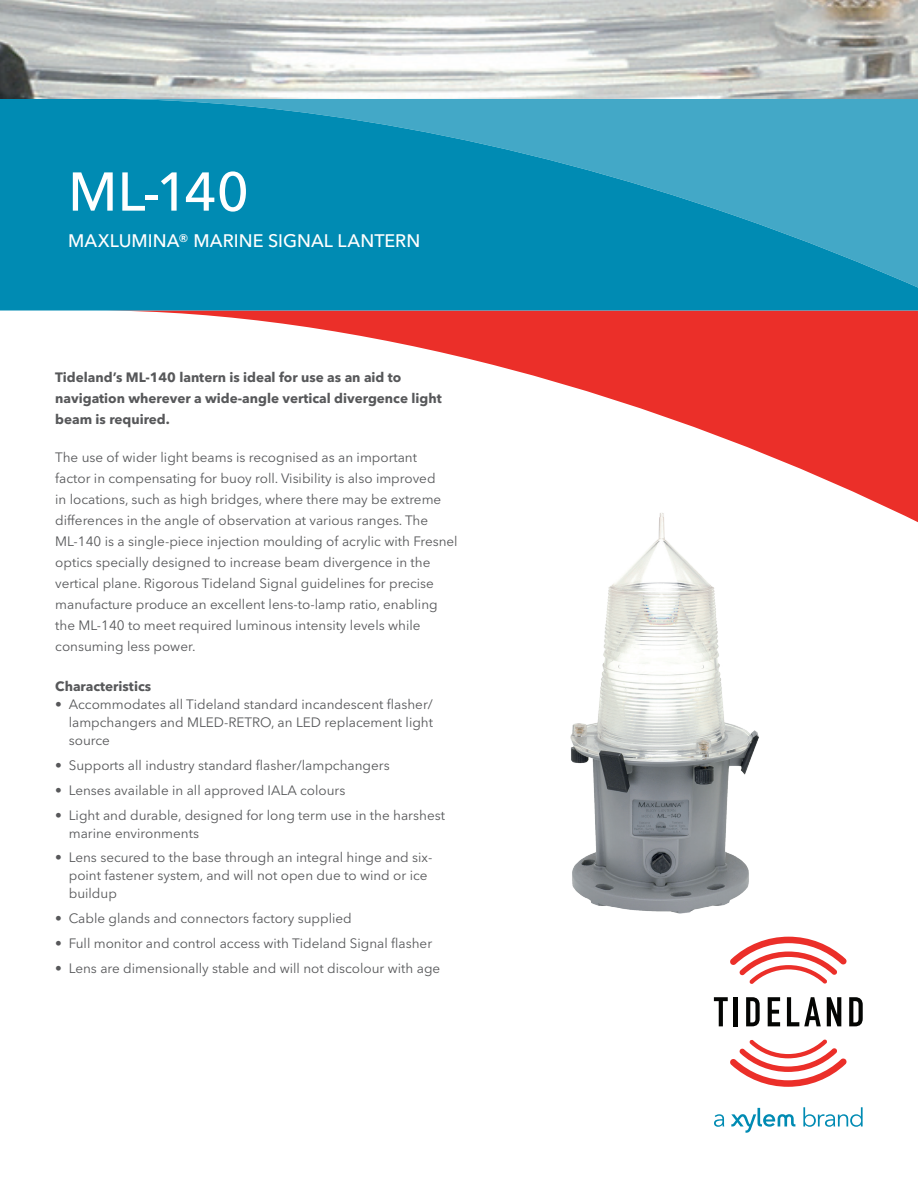
<style>
.page{position:relative;width:918px;height:1188px;background:#fff}
.page>*{position:absolute;margin:0;border:0;box-sizing:border-box;transform-origin:0 0}
.t1{font:500 54px "Avenir Next LT Pro";color:#fff}
.t2{font:500 18px "Avenir Next LT Pro";color:#fff}
.t3{font:13.5px/21px "Avenir Next LT Pro";color:#57585a}
.t4{font:700 13.5px/21px "Avenir Next LT Pro";color:#57585a}
</style>
<div class="page">
<svg style="left:714px;top:997px;width:14px;height:29px"></svg>
<hr style="left:734px;top:997px;width:4px;height:29px;background:#040503">
<svg style="left:746px;top:997px;width:14px;height:29px"></svg>
<svg style="left:768px;top:997px;width:12px;height:29px"></svg>
<svg style="left:787px;top:997px;width:34px;height:29px"></svg>
<svg style="left:827px;top:997px;width:14px;height:29px"></svg>
<svg style="left:849px;top:997px;width:14px;height:29px"></svg>
<svg style="left:730px;top:937px;width:117px;height:47px"></svg>
<svg style="left:730px;top:1039px;width:117px;height:48px"></svg>
<svg style="left:714px;top:1114px;width:10px;height:13px"></svg>
<svg style="left:803px;top:1107px;width:60px;height:20px"></svg>
<svg style="left:731px;top:1108px;width:64px;height:25px"></svg>
<svg style="left:132px;top:311px;width:786px;height:212px"></svg>
<svg style="left:0;top:99px;width:918px;height:212px;background:#1292b8"></svg>
<img style="left:551px;top:504px;width:222px;height:410px">
<img style="left:0;top:0;width:918px;height:99px">
<h1 class="t1" style="left:68px;top:159px;width:182px">ML-140</h1>
<h2 class="t2" style="left:68px;top:230px;width:354px">MAXLUMINA® MARINE SIGNAL LANTERN</h2>
<p class="t4" style="left:55px;top:366px;width:388px">Tideland’s ML-140 lantern is ideal for use as an aid to navigation wherever a wide-angle vertical divergence light beam is required.</p>
<p class="t3" style="left:55px;top:447px;width:404px">The use of wider light beams is recognised as an important<br>factor in compensating for buoy roll. Visibility is also improved<br>in locations, such as high bridges, where there may be extreme differences in the angle of observation at various ranges. The ML-140 is a single-piece injection moulding of acrylic with Fresnel optics specially designed to increase beam divergence in the vertical plane. Rigorous Tideland Signal guidelines for precise manufacture produce an excellent lens-to-lamp ratio, enabling the ML-140 to meet required luminous intensity levels while consuming less power.</p>
<p class="t4" style="left:55px;top:676px;width:97px">Characteristics</p>
<p class="t3" style="left:69px;top:696px;width:366px;line-height:18px;text-align:justify;text-indent:-14px">• Accommodates all Tideland standard incandescent flasher/ lampchangers and MLED-RETRO, an LED replacement light source</p>
<p class="t3" style="left:55px;top:755px;width:336px">• Supports all industry standard flasher/lampchangers</p>
<p class="t3" style="left:55px;top:780px;width:292px">• Lenses available in all approved IALA colours</p>
<p class="t3" style="left:69px;top:806px;width:378px;line-height:18px;text-indent:-14px">• Light and durable, designed for long term use in the harshest marine environments</p>
<p class="t3" style="left:69px;top:849px;width:365px;line-height:18px;text-indent:-14px">• Lens secured to the base through an integral hinge and six&shy;point fastener system, and will not open due to wind or ice buildup</p>
<p class="t3" style="left:55px;top:908px;width:298px">• Cable glands and connectors factory supplied</p>
<p class="t3" style="left:55px;top:933px;width:378px">• Full monitor and control access with Tideland Signal flasher</p>
<p class="t3" style="left:55px;top:958px;width:387px">• Lens are dimensionally stable and will not discolour with age</p>
</div>
